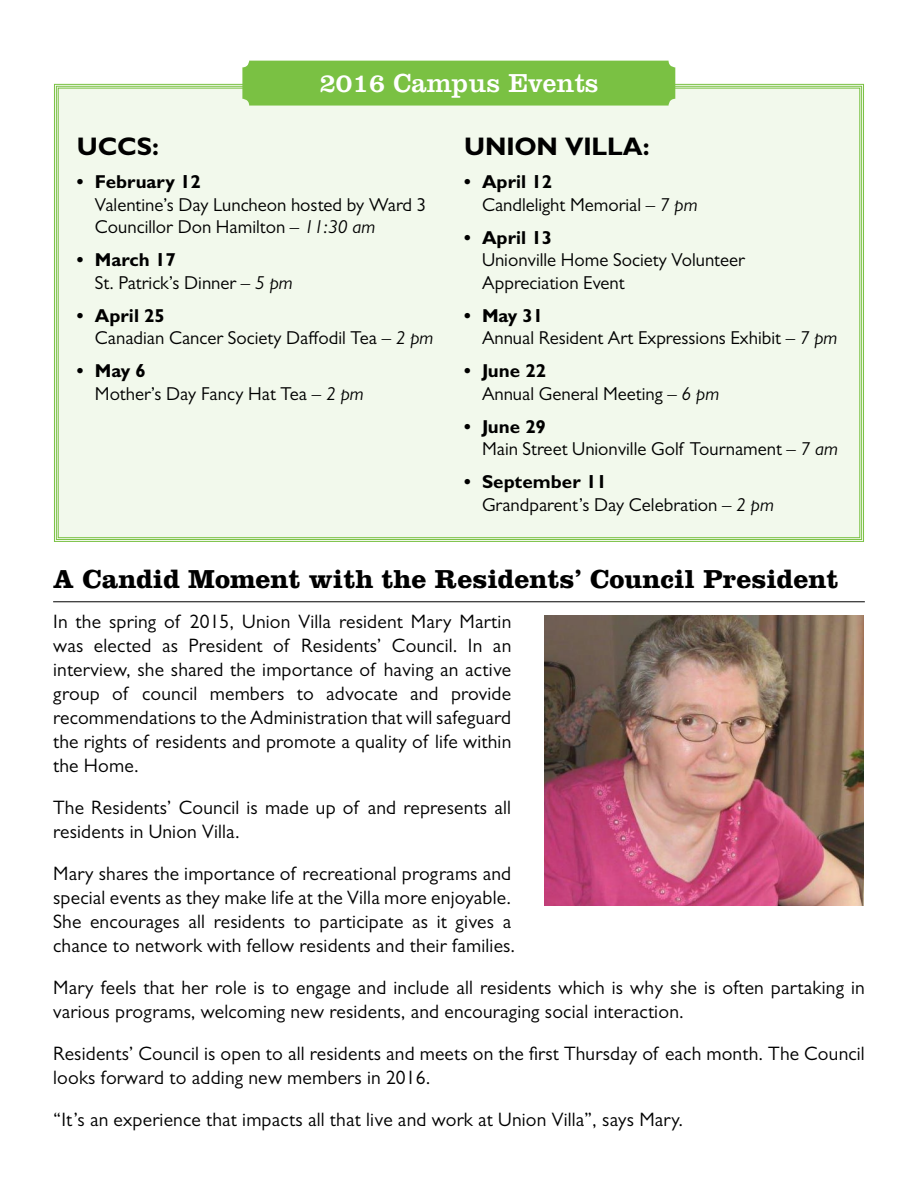
<style>
.page{position:relative;width:918px;height:1188px;background:#fff}
.page>*{position:absolute;margin:0;border:0;box-sizing:border-box;transform-origin:0 0}
.t1{font:700 27px "Clarendon LT Std";color:#000}
.t2{font:27px "Clarendon LT Std";color:#fff}
.t3{font:700 25.5px "Gill Sans MT Pro";color:#000}
.t4{font:19.5px/24px "Gill Sans MT Pro";letter-spacing:.01em;color:#000}
.t5{font:18.75px/22.5px "Gill Sans MT Pro";color:#000}
.t6{font:700 18.75px "Gill Sans MT Pro";color:#000}
.s1{font-style:italic}
.s2{font-weight:700}
</style>
<div class="page">
<div style="left:54px;top:84px;width:810px;height:458px;background:#f2f9ec"></div>
<div style="left:242px;top:61px;width:433px;height:45px;background:#7ac143;border-radius:7px"></div>
<hr style="left:53px;top:601px;width:812px;height:1px;background:#000">
<img style="left:545px;top:615px;width:319px;height:291px">
<h1 class="t2" style="left:319px;top:67px;width:280px">2016 Campus Events</h1>
<h2 class="t3" style="left:77px;top:131px;width:84px">UCCS:</h2>
<p class="t6" style="left:77px;top:170px;width:125px">• February 12</p>
<p class="t5" style="left:95px;top:193px;width:333px">Valentine’s Day Luncheon hosted by Ward 3<br>Councillor Don Hamilton – <span class="s1">11:30 am</span></p>
<p class="t5" style="left:95px;top:249px;width:199px;text-indent:-18px"><span class="s2">• March 17<br></span>St. Patrick’s Dinner – <span class="s1">5 pm</span></p>
<p class="t5" style="left:95px;top:304px;width:340px;text-indent:-18px"><span class="s2">• April 25<br></span>Canadian Cancer Society Daffodil Tea – <span class="s1">2 pm</span></p>
<p class="t5" style="left:95px;top:360px;width:270px;text-indent:-18px"><span class="s2">• May 6<br></span>Mother’s Day Fancy Hat Tea – <span class="s1">2 pm</span></p>
<h2 class="t3" style="left:464px;top:131px;width:187px">UNION VILLA:</h2>
<p class="t5" style="left:482px;top:171px;width:217px;text-indent:-18px"><span class="s2">• April 12<br></span>Candlelight Memorial – <span class="s1">7 pm</span></p>
<p class="t6" style="left:464px;top:226px;width:90px">• April 13</p>
<p class="t5" style="left:482px;top:249px;width:265px">Unionville Home Society Volunteer<br>Appreciation Event</p>
<p class="t5" style="left:482px;top:304px;width:357px;text-indent:-18px"><span class="s2">• May 31<br></span>Annual Resident Art Expressions Exhibit – <span class="s1">7 pm</span></p>
<p class="t5" style="left:482px;top:360px;width:239px;text-indent:-18px"><span class="s2">• June 22<br></span>Annual General Meeting – <span class="s1">6 pm</span></p>
<p class="t5" style="left:482px;top:415px;width:357px;text-indent:-18px"><span class="s2">• June 29<br></span>Main Street Unionville Golf Tournament – <span class="s1">7 am</span></p>
<p class="t5" style="left:482px;top:471px;width:293px;text-indent:-18px"><span class="s2">• September 11<br></span>Grandparent’s Day Celebration – <span class="s1">2 pm</span></p>
<h1 class="t1" style="left:53px;top:563px;width:787px">A Candid Moment with the Residents’ Council President</h1>
<p class="t4" style="left:53px;top:610px;width:460px;text-align:justify">In the spring of 2015, Union Villa resident Mary Martin was elected as President of Residents’ Council. In an interview, she shared the importance of having an active group of council members to advocate and provide recommendations to the Administration that will safeguard the rights of residents and promote a quality of life within the Home.</p>
<p class="t4" style="left:53px;top:796px;width:460px">The Residents’ Council is made up of and represents all residents in Union Villa.</p>
<p class="t4" style="left:53px;top:862px;width:464px">Mary shares the importance of recreational programs and special events as they make life at the Villa more enjoyable.<br>She encourages all residents to participate as it gives a chance to network with fellow residents and their families.</p>
<p class="t4" style="left:53px;top:976px;width:813px">Mary feels that her role is to engage and include all residents which is why she is often partaking in various programs, welcoming new residents, and encouraging social interaction.</p>
<p class="t4" style="left:53px;top:1042px;width:813px">Residents’ Council is open to all residents and meets on the first Thursday of each month. The Council looks forward to adding new members in 2016.</p>
<p class="t4" style="left:53px;top:1108px;width:632px">“It’s an experience that impacts all that live and work at Union Villa”, says Mary.</p>
</div>
